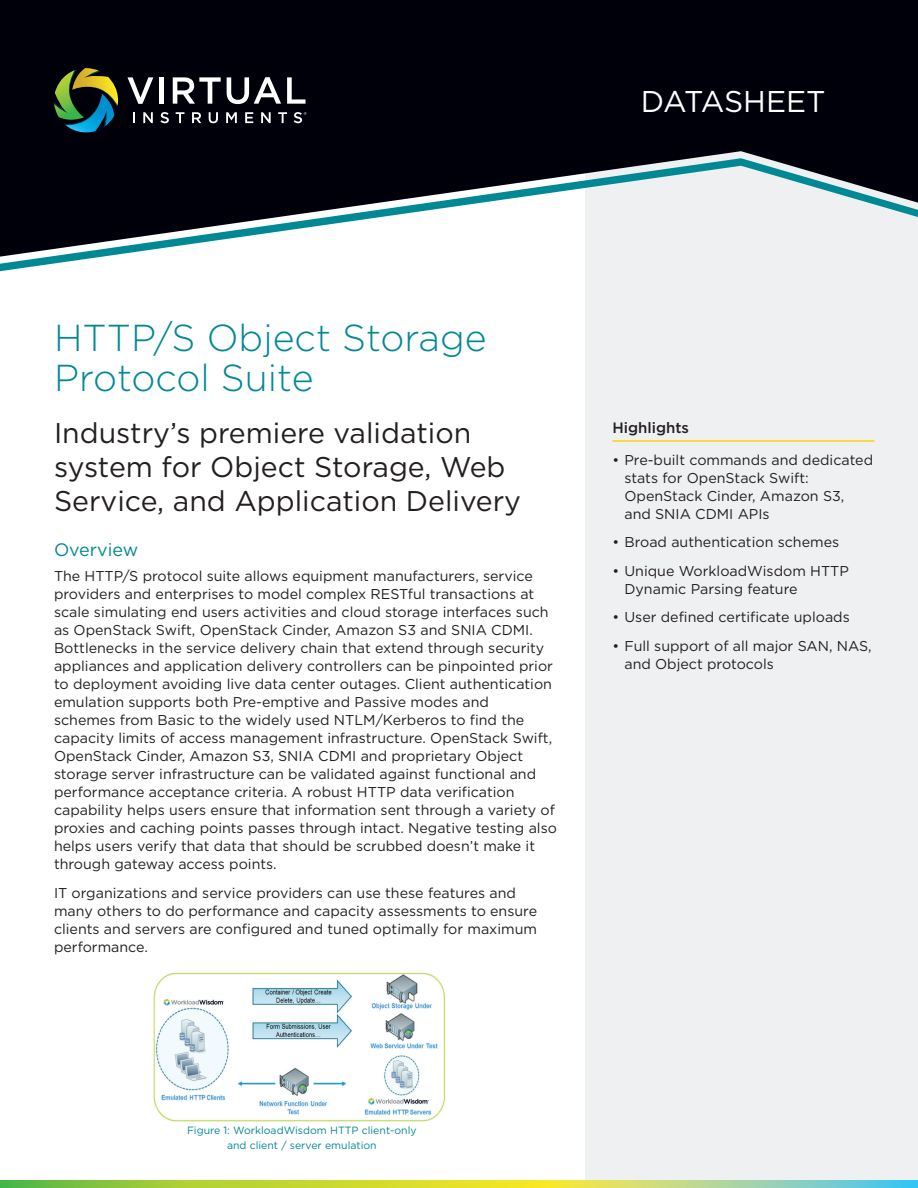
<style>
.page{position:relative;width:918px;height:1188px;background:#fff}
.page>*{position:absolute;margin:0;border:0;box-sizing:border-box;transform-origin:0 0}
.t1{font:300 37.5px/40.5px "Gotham";color:#008895}
.Document_Type_Title{font:30px "Gotham";letter-spacing:-.005em;color:#fff}
.Heading{font:28.5px/34.2px "Gotham";color:#231f20}
.Subheading{font:18px "Gotham";color:#008895}
.Side_Bar_Bullet_Head{font:500 15px "Gotham";color:#231f20}
.Body_Copy{font:14.25px/18px "Gotham";color:#231f20}
.Side_Bar_Bullets{font:14.25px/18px "Gotham";color:#231f20}
.Picture_Description{font:10.5px/15px "Gotham";color:#008895;text-align:center}
</style>
<div class="page">
<div style="left:585px;top:0;width:333px;height:1188px;background:#eff0f1"></div>
<svg style="left:0;top:1180px;width:918px;height:8px;background:#afd45e"></svg>
<div style="left:0;top:0;width:918px;height:158px;background:#00000b"></div>
<svg style="left:0;top:158px;width:918px;height:114px"></svg>
<svg style="left:127px;top:77px;width:26px;height:27px"></svg>
<hr style="left:160px;top:77px;width:4px;height:27px;background:#fff">
<svg style="left:173px;top:77px;width:48px;height:27px"></svg>
<svg style="left:227px;top:77px;width:54px;height:27px"></svg>
<svg style="left:287px;top:77px;width:19px;height:27px"></svg>
<svg style="left:133px;top:112px;width:2px;height:11px"></svg>
<svg style="left:143px;top:112px;width:10px;height:11px"></svg>
<svg style="left:160px;top:112px;width:9px;height:11px"></svg>
<svg style="left:176px;top:112px;width:8px;height:11px"></svg>
<svg style="left:192px;top:112px;width:9px;height:11px"></svg>
<svg style="left:209px;top:112px;width:9px;height:11px"></svg>
<svg style="left:226px;top:112px;width:11px;height:11px"></svg>
<svg style="left:245px;top:112px;width:8px;height:11px"></svg>
<svg style="left:261px;top:112px;width:10px;height:11px"></svg>
<svg style="left:278px;top:112px;width:9px;height:11px"></svg>
<svg style="left:294px;top:112px;width:13px;height:11px"></svg>
<svg style="left:54px;top:68px;width:64px;height:64px;background:#38593a"></svg>
<hr style="left:612px;top:440px;width:263px;height:2px;background:#fed503">
<img style="left:153px;top:972px;width:293px;height:150px">
<p class="Document_Type_Title" style="left:641px;top:83px;width:186px">DATASHEET</p>
<p class="t1" style="left:54px;top:316px;width:434px">HTTP/S Object Storage<br>Protocol Suite</p>
<p class="Heading" style="left:54px;top:415px;width:469px">Industry’s premiere validation system for Object Storage, Web<br>Service, and Application Delivery</p>
<p class="Subheading" style="left:54px;top:540px;width:86px">Overview</p>
<p class="Body_Copy" style="left:54px;top:567px;width:505px">The HTTP/S protocol suite allows equipment manufacturers, service providers and enterprises to model complex RESTful transactions at scale simulating end users activities and cloud storage interfaces such as OpenStack Swift, OpenStack Cinder, Amazon S3 and SNIA CDMI.<br>Bottlenecks in the service delivery chain that extend through security appliances and application delivery controllers can be pinpointed prior to deployment avoiding live data center outages. Client authentication emulation supports both Pre-emptive and Passive modes and<br>schemes from Basic to the widely used NTLM/Kerberos to find the capacity limits of access management infrastructure. OpenStack Swift, OpenStack Cinder, Amazon S3, SNIA CDMI and proprietary Object storage server infrastructure can be validated against functional and performance acceptance criteria. A robust HTTP data verification capability helps users ensure that information sent through a variety of proxies and caching points passes through intact. Negative testing also helps users verify that data that should be scrubbed doesn’t make it through gateway access points.</p>
<p class="Body_Copy" style="left:54px;top:884px;width:485px">IT organizations and service providers can use these features and many others to do performance and capacity assessments to ensure clients and servers are configured and tuned optimally for maximum performance.</p>
<p class="Side_Bar_Bullet_Head" style="left:612px;top:418px;width:78px">Highlights</p>
<p class="Side_Bar_Bullets" style="left:624px;top:451px;width:250px;text-indent:-12px">• Pre-built commands and dedicated stats for OpenStack Swift:<br>OpenStack Cinder, Amazon S3, and SNIA CDMI APIs</p>
<p class="Side_Bar_Bullets" style="left:612px;top:533px;width:228px">• Broad authentication schemes</p>
<p class="Side_Bar_Bullets" style="left:624px;top:562px;width:226px;text-indent:-12px">• Unique WorkloadWisdom HTTP<br>Dynamic Parsing feature</p>
<p class="Side_Bar_Bullets" style="left:612px;top:608px;width:239px">• User defined certificate uploads</p>
<p class="Side_Bar_Bullets" style="left:624px;top:637px;width:249px;text-indent:-12px">• Full support of all major SAN, NAS, and Object protocols</p>
<p class="Picture_Description" style="left:187px;top:1123px;width:231px">Figure 1: WorkloadWisdom HTTP client-only and client / server emulation</p>
</div>
